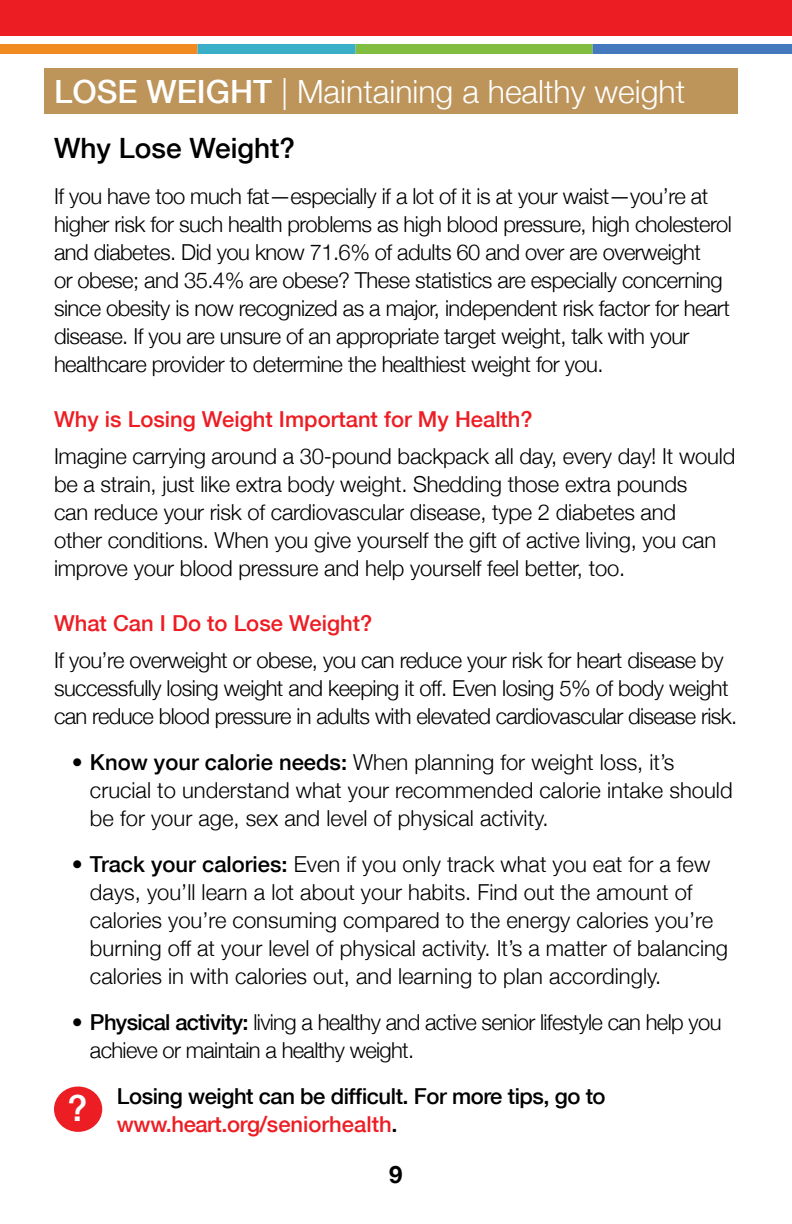
<style>
.page{position:relative;width:792px;height:1224px;background:#fff}
.page>*{position:absolute;margin:0;border:0;box-sizing:border-box;transform-origin:0 0}
.t1{font:500 36px "Helvetica Neue";color:#fff}
.t2{font:300 32px "Helvetica Neue";color:#fff}
.t3{font:500 28px "Helvetica Neue";color:#000}
.t4{font:700 24px "Helvetica Neue";color:#000}
.t5{font:300 22px/28px "Helvetica Neue";letter-spacing:-.025em;color:#000}
.t6{font:300 22px/28px "Helvetica Neue";color:#000}
.t7{font:500 22px/28px "Helvetica Neue";letter-spacing:-.02em;color:#000}
.t8{font:500 22px "Helvetica Neue";color:#ed1d24}
.s1{font-weight:500}
.s2{color:#ed1d24}
</style>
<div class="page">
<div style="left:0;top:0;width:792px;height:36px;background:#ed1d24"></div>
<div style="left:0;top:44px;width:198px;height:10px;background:#f18b21"></div>
<div style="left:198px;top:44px;width:158px;height:10px;background:#3ab0c8"></div>
<div style="left:356px;top:44px;width:237px;height:10px;background:#81bd41"></div>
<div style="left:593px;top:44px;width:199px;height:10px;background:#4579bd"></div>
<div style="left:44px;top:68px;width:694px;height:45px;background:#bd955b"></div>
<div style="left:54px;top:1087px;width:48px;height:45px;background:#ed1d24;border-radius:50%"></div>
<h2 class="t2" style="left:54px;top:66px;width:633px"><span class="s1">Lose Weight</span> Maintaining a healthy weight</h2>
<p class="t3" style="left:54px;top:125px;width:243px">Why Lose Weight?</p>
<p class="t5" style="left:54px;top:181px;width:679px">If you have too much fat—especially if a lot of it is at your waist—you’re at higher risk for such health problems as high blood pressure, high cholesterol and diabetes. Did you know 71.6% of adults 60 and over are overweight<br>or obese; and 35.4% are obese? These statistics are especially concerning since obesity is now recognized as a major, independent risk factor for heart disease. If you are unsure of an appropriate target weight, talk with your healthcare provider to determine the healthiest weight for you.</p>
<p class="t8" style="left:54px;top:401px;width:480px">Why is Losing Weight Important for My Health?</p>
<p class="t5" style="left:54px;top:441px;width:683px">Imagine carrying around a 30-pound backpack all day, every day! It would be a strain, just like extra body weight. Shedding those extra pounds<br>can reduce your risk of cardiovascular disease, type 2 diabetes and<br>other conditions. When you give yourself the gift of active living, you can improve your blood pressure and help yourself feel better, too.</p>
<p class="t8" style="left:54px;top:605px;width:320px">What Can I Do to Lose Weight?</p>
<p class="t5" style="left:54px;top:645px;width:685px">If you’re overweight or obese, you can reduce your risk for heart disease by successfully losing weight and keeping it off. Even losing 5% of body weight can reduce blood pressure in adults with elevated cardiovascular disease risk.</p>
<p class="t6" style="left:90px;top:747px;width:644px;text-indent:-18px">• <span class="s1">Know your calorie needs:</span> When planning for weight loss, it’s crucial to understand what your recommended calorie intake should be for your age, sex and level of physical activity.</p>
<p class="t6" style="left:90px;top:849px;width:640px;text-indent:-18px">• <span class="s1">Track your calories:</span> Even if you only track what you eat for a few days, you’ll learn a lot about your habits. Find out the amount of calories you’re consuming compared to the energy calories you’re burning off at your level of physical activity. It’s a matter of balancing calories in with calories out, and learning to plan accordingly.</p>
<p class="t5" style="left:90px;top:1007px;width:633px;text-indent:-18px">• <span class="s1">Physical activity:</span> living a healthy and active senior lifestyle can help you achieve or maintain a healthy weight.</p>
<p class="t7" style="left:117px;top:1081px;width:490px">Losing weight can be difficult. For more tips, go to <span class="s2">www.heart.org/seniorhealth</span>.</p>
<h1 class="t1" style="left:67px;top:1080px;width:22px">?</h1>
<p class="t4" style="left:389px;top:1153px;width:15px">9</p>
</div>
